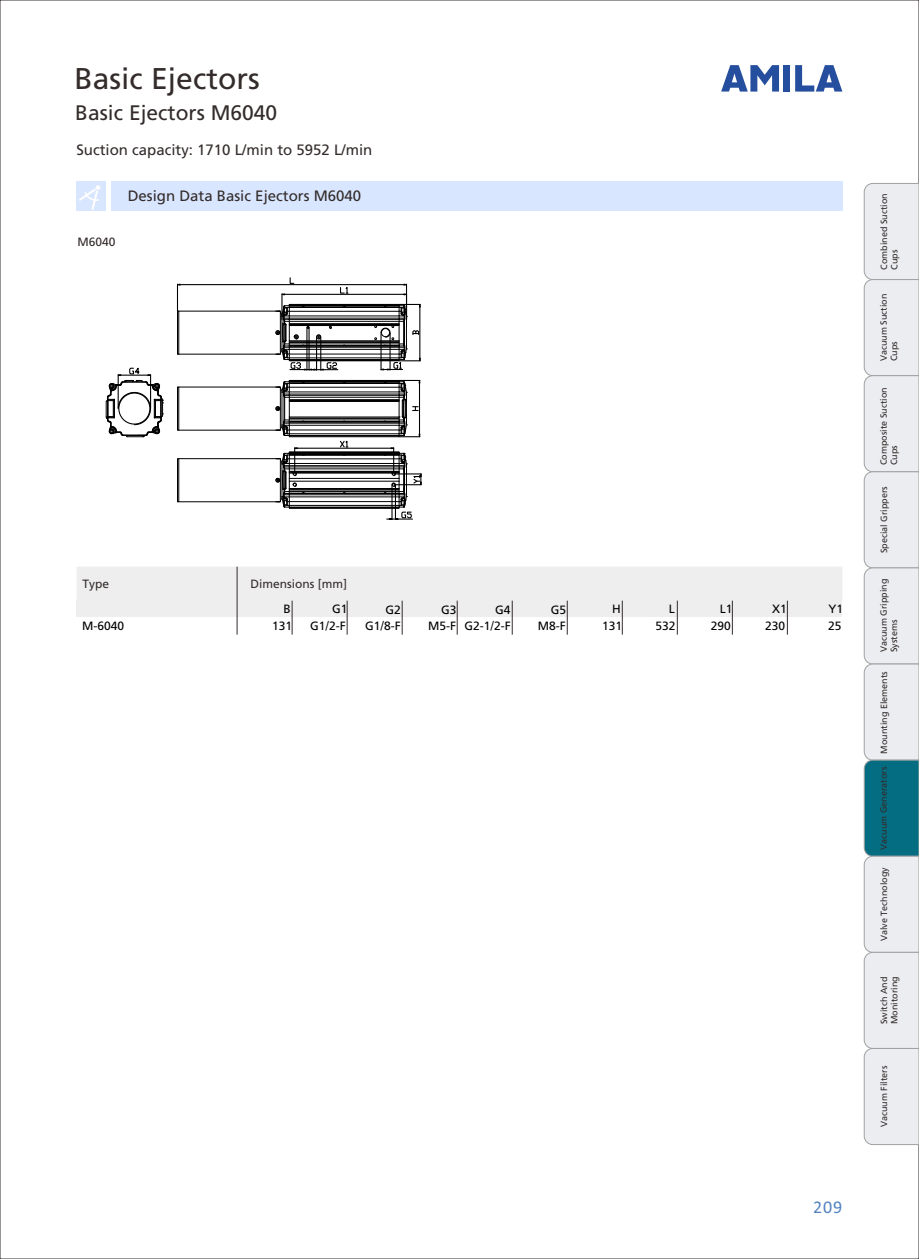
<style>
.page{position:relative;width:919px;height:1259px;background:#fff}
.page>*{position:absolute;margin:0;border:0;box-sizing:border-box;transform-origin:0 0}
.t1{font:30px "Frutiger CE";color:#332c2b}
.t2{font:21px "Frutiger CE";color:#332c2b}
.t3{font:18px "Calibri";color:#5181c1}
.t4{font:15px "Frutiger CE";color:#332c2b}
.t5{font:12px "Frutiger CE";color:#000}
.t6{font:12px "Frutiger CE";color:#332c2b}
.t7{font:9px/10.4px "Frutiger CE";color:#332c2b}
.s1{font-family:"FZLTHK GBK1 0"}
</style>
<div class="page">
<svg style="left:721px;top:65px;width:58px;height:27px"></svg>
<div style="left:783px;top:65px;width:7px;height:27px;background:#254f9e"></div>
<svg style="left:795px;top:65px;width:47px;height:27px"></svg>
<div style="left:77px;top:566px;width:765px;height:34px;background:#eeeeef"></div>
<div style="left:77px;top:600px;width:765px;height:17px;background:#eeeeef"></div>
<hr style="left:292px;top:600px;width:1px;height:34px;background:#332c2b">
<hr style="left:347px;top:600px;width:1px;height:34px;background:#332c2b">
<hr style="left:402px;top:600px;width:1px;height:34px;background:#332c2b">
<hr style="left:622px;top:600px;width:1px;height:34px;background:#332c2b">
<hr style="left:677px;top:600px;width:1px;height:34px;background:#332c2b">
<hr style="left:787px;top:600px;width:1px;height:34px;background:#332c2b">
<hr style="left:237px;top:566px;width:1px;height:68px;background:#332c2b">
<hr style="left:457px;top:600px;width:1px;height:34px;background:#332c2b">
<hr style="left:512px;top:600px;width:1px;height:34px;background:#332c2b">
<div style="left:111px;top:181px;width:731px;height:30px;background:#d9e6ff"></div>
<div style="left:76px;top:181px;width:30px;height:30px;background:#d9e6ff"></div>
<svg style="left:79px;top:185px;width:22px;height:25px"></svg>
<hr style="left:567px;top:600px;width:1px;height:34px;background:#332c2b">
<hr style="left:732px;top:600px;width:1px;height:34px;background:#332c2b">
<hr style="left:179px;top:501px;width:97px;height:1px;background:#000">
<hr style="left:179px;top:458px;width:97px;height:1px;background:#000">
<hr style="left:177px;top:459px;width:1px;height:43px;background:#000">
<hr style="left:178px;top:459px;width:1px;height:43px;background:#000">
<hr style="left:179px;top:430px;width:97px;height:1px;background:#000">
<hr style="left:179px;top:387px;width:97px;height:1px;background:#000">
<hr style="left:177px;top:387px;width:1px;height:43px;background:#000">
<hr style="left:178px;top:387px;width:1px;height:43px;background:#000">
<hr style="left:179px;top:354px;width:97px;height:1px;background:#000">
<hr style="left:179px;top:311px;width:97px;height:1px;background:#000">
<hr style="left:177px;top:311px;width:1px;height:43px;background:#000">
<hr style="left:178px;top:311px;width:1px;height:43px;background:#000">
<hr style="left:180px;top:284px;width:224px;height:1px;background:#000">
<svg style="left:177px;top:283px;width:4px;height:29px"></svg>
<svg style="left:275px;top:277px;width:146px;height:94px"></svg>
<svg style="left:106px;top:367px;width:57px;height:70px"></svg>
<svg style="left:275px;top:380px;width:147px;height:140px"></svg>
<svg style="left:863px;top:183px;width:55px;height:962px;background:#d4dee4"></svg>
<h1 class="t1" style="left:75px;top:66px;width:187px">Basic Ejectors</h1>
<h2 class="t2" style="left:75px;top:104px;width:203px">Basic Ejectors M6040</h2>
<h3 class="t4" style="left:76px;top:144px;width:297px">Suction capacity: 1710 L/min to 5952 L/min</h3>
<h3 class="t4" style="left:128px;top:190px;width:235px">Design Data Basic Ejectors M6040</h3>
<h3 class="t6" style="left:77px;top:237px;width:40px">M6040</h3>
<h3 class="t6" style="left:83px;top:578px;width:28px">Type</h3>
<h3 class="t6" style="left:250px;top:579px;width:98px">Dimensions [mm]</h3>
<h3 class="t5" style="left:82px;top:621px;width:44px">M-6040</h3>
<h3 class="t5" style="left:550px;top:604px;width:17px">G5</h3>
<h3 class="t5" style="left:720px;top:604px;width:14px">L1</h3>
<h3 class="t5" style="left:283px;top:604px;width:9px">B</h3>
<h3 class="t5" style="left:332px;top:604px;width:17px">G1</h3>
<h3 class="t5" style="left:385px;top:604px;width:17px">G2</h3>
<h3 class="t5" style="left:441px;top:604px;width:17px">G3</h3>
<h3 class="t5" style="left:495px;top:604px;width:17px">G4</h3>
<h3 class="t5" style="left:612px;top:604px;width:10px">H</h3>
<h3 class="t5" style="left:668px;top:604px;width:7px">L</h3>
<h3 class="t5" style="left:772px;top:604px;width:16px">X1</h3>
<h3 class="t5" style="left:828px;top:604px;width:16px">Y1</h3>
<h3 class="t5" style="left:272px;top:621px;width:22px">131</h3>
<h3 class="t5" style="left:310px;top:621px;width:37px">G1<span class="s1">/</span>2-F</h3>
<h3 class="t5" style="left:365px;top:621px;width:37px">G1<span class="s1">/</span>8-F</h3>
<h3 class="t5" style="left:428px;top:621px;width:84px">M5-F G2-1<span class="s1">/</span>2-F</h3>
<h3 class="t5" style="left:538px;top:621px;width:29px">M8-F</h3>
<h3 class="t5" style="left:602px;top:621px;width:22px">131</h3>
<h3 class="t5" style="left:655px;top:621px;width:22px">532</h3>
<h3 class="t5" style="left:710px;top:621px;width:22px">290</h3>
<h3 class="t5" style="left:765px;top:621px;width:22px">230</h3>
<h3 class="t5" style="left:828px;top:621px;width:15px">25</h3>
<h3 class="t3" style="left:813px;top:1199px;width:30px">209</h3>
<p class="t7" style="left:879px;top:270px;width:78px;rotate:-90deg">Combined Suction<br>Cups</p>
<p class="t7" style="left:879px;top:361px;width:69px;rotate:-90deg">Vacuum Suction<br>Cups</p>
<p class="t7" style="left:879px;top:465px;width:80px;rotate:-90deg">Composite Suction<br>Cups</p>
<p class="t7" style="left:879px;top:553px;width:69px;rotate:-90deg">Special Grippers</p>
<p class="t7" style="left:879px;top:652px;width:75px;rotate:-90deg">Vacuum Gripping<br>Systems</p>
<p class="t7" style="left:879px;top:753px;width:84px;rotate:-90deg">Mounting Elements</p>
<p class="t7" style="left:879px;top:849px;width:85px;rotate:-90deg">Vacuum Generators</p>
<p class="t7" style="left:879px;top:941px;width:76px;rotate:-90deg">Valve Technology</p>
<p class="t7" style="left:879px;top:1024px;width:49px;rotate:-90deg">Switch And<br>Monitoring</p>
<p class="t7" style="left:879px;top:1127px;width:63px;rotate:-90deg">Vacuum Filters</p>
</div>
